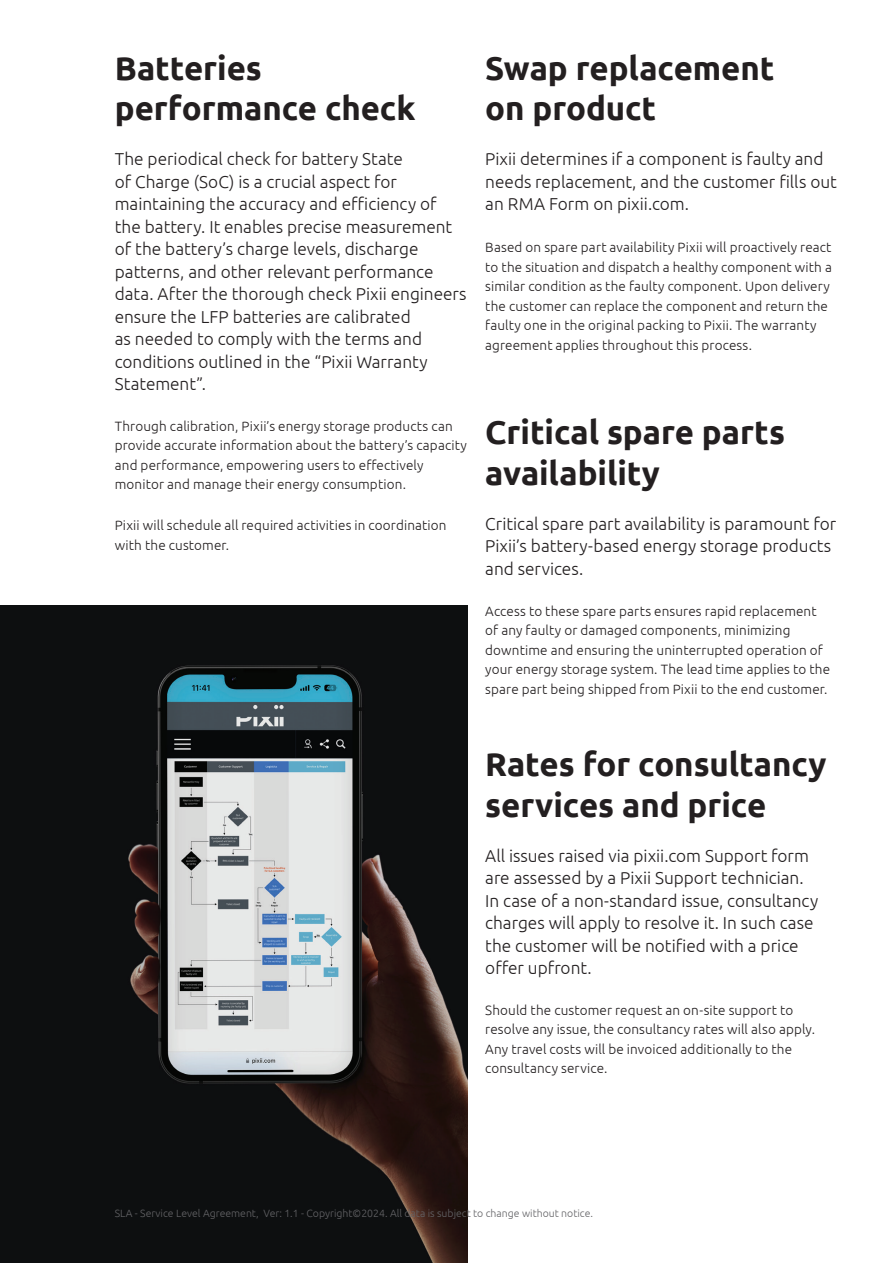
<style>
.page{position:relative;width:893px;height:1263px;background:#fff}
.page>*{position:absolute;margin:0;border:0;box-sizing:border-box;transform-origin:0 0}
.t1{font:700 33px/40.5px "Ubuntu";color:#231f20}
.t2{font:300 17.25px/22.5px "Ubuntu";color:#231f20}
.t3{font:300 13.5px/19.5px "Ubuntu";letter-spacing:.01em;color:#231f20}
.t4{font:300 10.5px "Ubuntu";color:#636366}
</style>
<div class="page">
<img style="left:0;top:606px;width:467px;height:656px">
<h1 class="t1" style="left:115px;top:47px;width:302px">Batteries performance check</h1>
<p class="t2" style="left:115px;top:147px;width:353px">The periodical check for battery State<br>of Charge (SoC) is a crucial aspect for maintaining the accuracy and efficiency of the battery. It enables precise measurement of the battery’s charge levels, discharge patterns, and other relevant performance data. After the thorough check Pixii engineers ensure the LFP batteries are calibrated<br>as needed to comply with the terms and conditions outlined in the “Pixii Warranty Statement”.</p>
<p class="t3" style="left:115px;top:416px;width:354px">Through calibration, Pixii’s energy storage products can provide accurate information about the battery’s capacity and performance, empowering users to effectively monitor and manage their energy consumption.</p>
<p class="t3" style="left:115px;top:515px;width:333px">Pixii will schedule all required activities in coordination with the customer.</p>
<h1 class="t1" style="left:485px;top:47px;width:291px">Swap replacement on product</h1>
<p class="t2" style="left:485px;top:147px;width:353px">Pixii determines if a component is faulty and needs replacement, and the customer fills out an RMA Form on pixii.com.</p>
<p class="t3" style="left:485px;top:237px;width:348px">Based on spare part availability Pixii will proactively react to the situation and dispatch a healthy component with a similar condition as the faulty component. Upon delivery the customer can replace the component and return the faulty one in the original packing to Pixii. The warranty agreement applies throughout this process.</p>
<h1 class="t1" style="left:485px;top:412px;width:301px">Critical spare parts availability</h1>
<p class="t2" style="left:485px;top:512px;width:352px">Critical spare part availability is paramount for<br>Pixii’s battery-based energy storage products and services.</p>
<p class="t3" style="left:485px;top:601px;width:346px">Access to these spare parts ensures rapid replacement of any faulty or damaged components, minimizing downtime and ensuring the uninterrupted operation of your energy storage system. The lead time applies to the spare part being shipped from Pixii to the end customer.</p>
<h1 class="t1" style="left:485px;top:744px;width:343px">Rates for consultancy services and price</h1>
<p class="t2" style="left:485px;top:844px;width:334px">All issues raised via pixii.com Support form are assessed by a Pixii Support technician.<br>In case of a non-standard issue, consultancy charges will apply to resolve it. In such case the customer will be notified with a price offer upfront.</p>
<p class="t3" style="left:485px;top:1000px;width:331px">Should the customer request an on-site support to resolve any issue, the consultancy rates will also apply.<br>Any travel costs will be invoiced additionally to the consultancy service.</p>
<p class="t4" style="left:115px;top:1207px;width:480px">SLA - Service Level Agreement, Ver: 1.1 - Copyright©2024. All data is subject to change without notice.</p>
</div>
